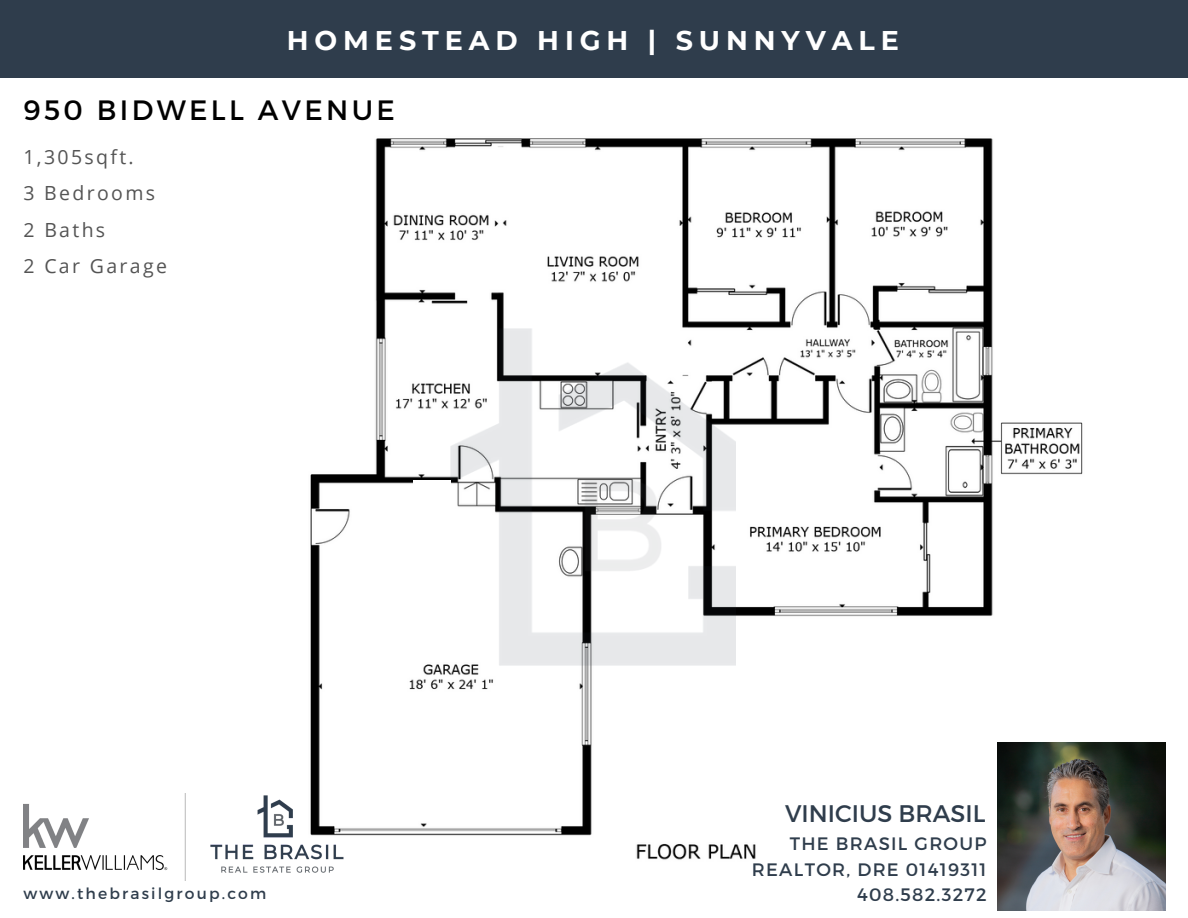
<style>
.page{position:relative;width:1188px;height:918px;background:#fff}
.page>*{position:absolute;margin:0;border:0;box-sizing:border-box;transform-origin:0 0}
.t1{font:28.05px "Montserrat";letter-spacing:.12em;color:#000}
.t2{font:700 27px "Montserrat";letter-spacing:.22em;color:#fff}
.t3{font:24px "Montserrat";color:#2f3d4c}
.t4{font:19.5px "Open Sans";letter-spacing:.12em;color:#545454}
.t5{font:18px "Montserrat";letter-spacing:.07em;color:#2f3d4c}
.t6{font:15.6px "Montserrat";letter-spacing:.14em;color:#2f3d4c}
</style>
<div class="page">
<img style="left:310px;top:138px;width:773px;height:722px">
<img style="left:23px;top:794px;width:327px;height:86px">
<img style="left:997px;top:742px;width:168px;height:168px">
<div style="left:0;top:0;width:1188px;height:78px;background:#2f3d4c"></div>
<img style="left:450px;top:329px;width:285px;height:336px">
<div style="left:413px;top:480px;width:37px;height:8px;background:#fff"></div>
<div style="left:815px;top:477px;width:39px;height:33px;background:#fff"></div>
<p class="t2" style="left:287px;top:23px;width:614px">HOMESTEAD HIGH | SUNNYVALE</p>
<p class="t1" style="left:23px;top:92px;width:373px">950 BIDWELL AVENUE</p>
<p class="t4" style="left:23px;top:143px;width:112px">1,305sqft.</p>
<p class="t4" style="left:23px;top:180px;width:133px">3 Bedrooms</p>
<p class="t4" style="left:23px;top:216px;width:83px">2 Baths</p>
<p class="t4" style="left:23px;top:252px;width:145px">2 Car Garage</p>
<p class="t3" style="left:785px;top:798px;width:202px">VINICIUS BRASIL</p>
<p class="t5" style="left:790px;top:832px;width:198px">THE BRASIL GROUP</p>
<p class="t5" style="left:752px;top:858px;width:236px">REALTOR, DRE 01419311</p>
<p class="t6" style="left:23px;top:883px;width:244px">www.thebrasilgroup.com</p>
<p class="t5" style="left:857px;top:883px;width:131px">408.582.3272</p>
</div>
